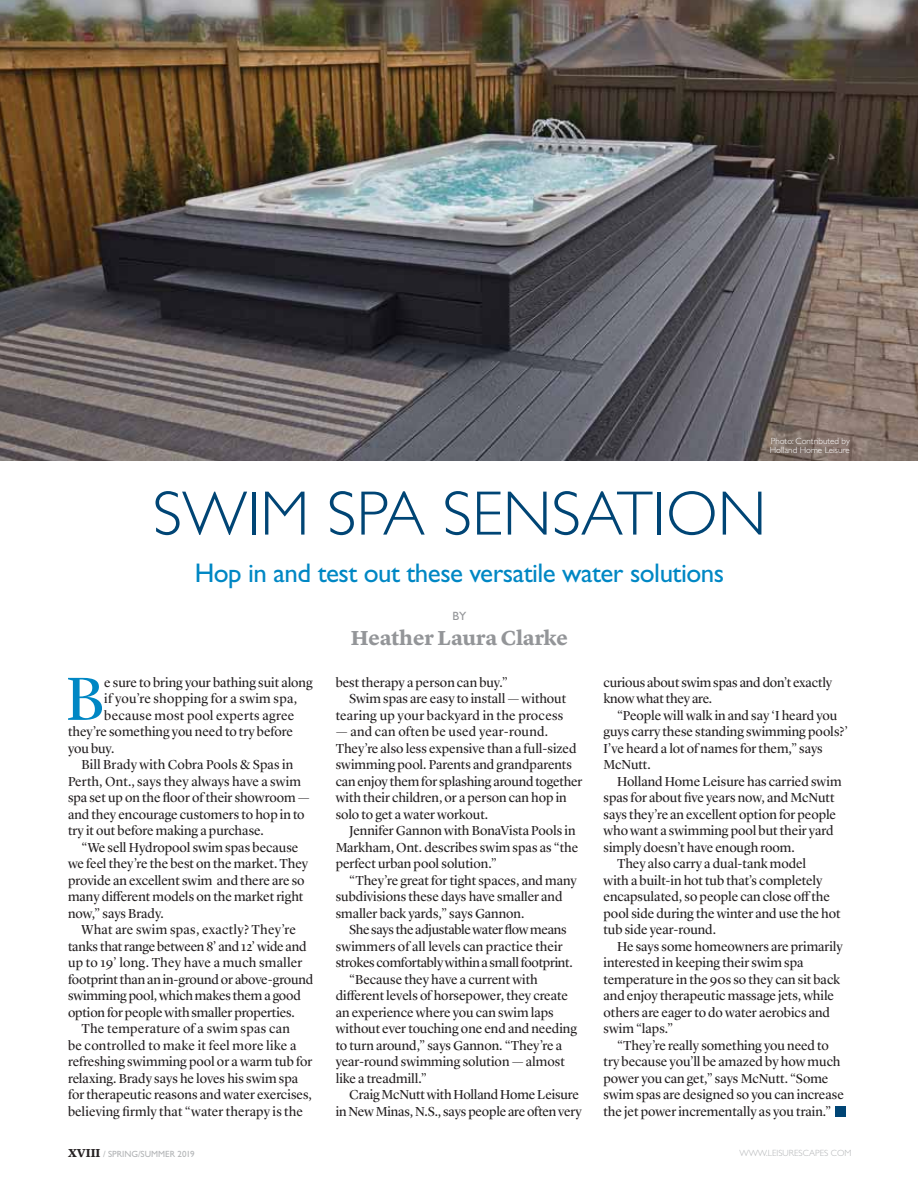
<style>
.page{position:relative;width:918px;height:1188px;background:#fff}
.page>*{position:absolute;margin:0;border:0;box-sizing:border-box;transform-origin:0 0}
.t1{font:63.15px "Lyon Display";color:#0087c4}
.t2{font:300 63px "Gill Sans Std";color:#004575}
.t3{font:27px "Gill Sans Std";letter-spacing:-.02em;color:#0087c4}
.t4{font:700 21px "Lyon Text";letter-spacing:-.01em;color:#939598}
.t5{font:13.5px/16.5px "Lyon Display";color:#231f20}
.t6{font:13.5px "Lyon Display";letter-spacing:.02em;color:#231f20}
.t7{font:13.5px "Lyon Display";letter-spacing:-.02em;color:#231f20}
.t8{font:12px "Gill Sans Std";color:#939598}
.t9{font:300 9px/9px "Gill Sans Std";color:#fff}
.t10{font:9px "Gill Sans Std";color:#b2b4b6}
.t11{font:300 9px "Gill Sans Std";color:#b2b4b6}
.s1{font-family:"Lyon Text";font-weight:700;font-size:12px;color:#231f20}
</style>
<div class="page">
<img style="left:0;top:0;width:918px;height:460px">
<div style="left:835px;top:1106px;width:11px;height:11px;background:#004575"></div>
<p class="t9" style="left:770px;top:437px;width:82px">Photo: Contributed by<br>Holland Home Leisure</p>
<h2 class="t2" style="left:153px;top:491px;width:615px">SWIM SPA SENSATION</h2>
<h3 class="t3" style="left:195px;top:563px;width:531px">Hop in and test out these versatile water solutions</h3>
<p class="t8" style="left:452px;top:612px;width:16px">BY</p>
<h3 class="t4" style="left:351px;top:622px;width:219px">Heather Laura Clarke</h3>
<h1 class="t1" style="left:66px;top:667px;width:40px">B</h1>
<p class="t5" style="left:104px;top:675px;width:210px">e sure to bring your bathing suit along</p>
<p class="t6" style="left:104px;top:692px;width:194px">if you’re shopping for a swim spa,</p>
<p class="t6" style="left:104px;top:709px;width:191px">because most pool experts agree</p>
<p class="t5" style="left:68px;top:724px;width:227px">they’re something you need to try before</p>
<p class="t5" style="left:68px;top:741px;width:48px">you buy.</p>
<p class="t5" style="left:82px;top:757px;width:213px">Bill Brady with Cobra Pools &amp; Spas in</p>
<p class="t5" style="left:68px;top:774px;width:235px">Perth, Ont., says they always have a swim</p>
<p class="t5" style="left:68px;top:790px;width:243px">spa set up on the floor of their showroom —</p>
<p class="t5" style="left:68px;top:807px;width:238px">and they encourage customers to hop in to</p>
<p class="t5" style="left:68px;top:823px;width:197px">try it out before making a purchase.</p>
<p class="t5" style="left:82px;top:840px;width:218px">“We sell Hydropool swim spas because</p>
<p class="t5" style="left:68px;top:856px;width:242px">we feel they’re the best on the market. They</p>
<p class="t5" style="left:68px;top:873px;width:238px">provide an excellent swim and there are so</p>
<p class="t5" style="left:68px;top:889px;width:237px">many different models on the market right</p>
<p class="t5" style="left:68px;top:906px;width:97px">now,” says Brady.</p>
<p class="t6" style="left:82px;top:923px;width:216px">What are swim spas, exactly? They’re</p>
<p class="t5" style="left:68px;top:939px;width:240px">tanks that range between 8’ and 12’ wide and</p>
<p class="t6" style="left:68px;top:956px;width:236px">up to 19’ long. They have a much smaller</p>
<p class="t5" style="left:68px;top:972px;width:247px">footprint than an in-ground or above-ground</p>
<p class="t5" style="left:68px;top:988px;width:235px">swimming pool, which makes them a good</p>
<p class="t5" style="left:68px;top:1005px;width:228px">option for people with smaller properties.</p>
<p class="t6" style="left:82px;top:1022px;width:210px">The temperature of a swim spas can</p>
<p class="t6" style="left:68px;top:1039px;width:230px">be controlled to make it feel more like a</p>
<p class="t5" style="left:68px;top:1054px;width:246px">refreshing swimming pool or a warm tub for</p>
<p class="t5" style="left:68px;top:1071px;width:232px">relaxing. Brady says he loves his swim spa</p>
<p class="t5" style="left:68px;top:1087px;width:245px">for therapeutic reasons and water exercises,</p>
<p class="t5" style="left:68px;top:1104px;width:236px">believing firmly that “water therapy is the</p>
<p class="t5" style="left:336px;top:675px;width:174px">best therapy a person can buy.”</p>
<p class="t5" style="left:349px;top:691px;width:218px">Swim spas are easy to install — without</p>
<p class="t6" style="left:336px;top:709px;width:229px">tearing up your backyard in the process</p>
<p class="t5" style="left:336px;top:724px;width:248px">— and can often be used year-round.<br>They’re also less expensive than a full-sized swimming pool. Parents and grandparents can enjoy them for splashing around together with their children, or a person can hop in solo to get a water workout.</p>
<p class="t5" style="left:336px;top:823px;width:244px;text-indent:14px">Jennifer Gannon with BonaVista Pools in<br>Markham, Ont. describes swim spas as “the perfect urban pool solution.”</p>
<p class="t5" style="left:336px;top:873px;width:243px;text-indent:14px">“They’re great for tight spaces, and many subdivisions these days have smaller and smaller back yards,” says Gannon.</p>
<p class="t7" style="left:349px;top:923px;width:219px">She says the adjustable water flow means</p>
<p class="t5" style="left:336px;top:939px;width:229px">swimmers of all levels can practice their</p>
<p class="t7" style="left:336px;top:956px;width:239px">strokes comfortably within a small footprint.</p>
<p class="t5" style="left:349px;top:972px;width:190px">“Because they have a current with</p>
<p class="t5" style="left:336px;top:988px;width:234px">different levels of horsepower, they create</p>
<p class="t5" style="left:336px;top:1005px;width:220px">an experience where you can swim laps</p>
<p class="t5" style="left:336px;top:1021px;width:243px">without ever touching one end and needing</p>
<p class="t5" style="left:336px;top:1038px;width:228px">to turn around,” says Gannon. “They’re a</p>
<p class="t5" style="left:336px;top:1054px;width:231px">year-round swimming solution — almost</p>
<p class="t5" style="left:336px;top:1070px;width:93px">like a treadmill.”</p>
<p class="t5" style="left:349px;top:1087px;width:231px">Craig McNutt with Holland Home Leisure</p>
<p class="t5" style="left:336px;top:1103px;width:247px">in New Minas, N.S., says people are often very</p>
<p class="t5" style="left:604px;top:675px;width:230px">curious about swim spas and don’t exactly know what they are.</p>
<p class="t5" style="left:604px;top:708px;width:246px;text-indent:14px">“People will walk in and say ‘I heard you guys carry these standing swimming pools?’<br>I’ve heard a lot of names for them,” says<br>McNutt.</p>
<p class="t5" style="left:617px;top:774px;width:226px">Holland Home Leisure has carried swim</p>
<p class="t5" style="left:604px;top:790px;width:232px">spas for about five years now, and McNutt</p>
<p class="t5" style="left:604px;top:807px;width:234px">says they’re an excellent option for people</p>
<p class="t5" style="left:604px;top:823px;width:232px">who want a swimming pool but their yard</p>
<p class="t5" style="left:604px;top:840px;width:193px">simply doesn’t have enough room.</p>
<p class="t5" style="left:617px;top:856px;width:191px">They also carry a dual-tank model</p>
<p class="t5" style="left:604px;top:873px;width:220px">with a built-in hot tub that’s completely</p>
<p class="t5" style="left:604px;top:889px;width:228px">encapsulated, so people can close off the</p>
<p class="t5" style="left:604px;top:906px;width:239px">pool side during the winter and use the hot</p>
<p class="t5" style="left:604px;top:922px;width:114px">tub side year-round.</p>
<p class="t5" style="left:617px;top:939px;width:227px">He says some homeowners are primarily</p>
<p class="t5" style="left:604px;top:955px;width:201px">interested in keeping their swim spa</p>
<p class="t5" style="left:604px;top:972px;width:238px">temperature in the 90s so they can sit back</p>
<p class="t5" style="left:604px;top:988px;width:232px">and enjoy therapeutic massage jets, while</p>
<p class="t5" style="left:604px;top:1005px;width:228px">others are eager to do water aerobics and</p>
<p class="t5" style="left:604px;top:1021px;width:71px">swim “laps.”</p>
<p class="t5" style="left:617px;top:1038px;width:213px">“They’re really something you need to</p>
<p class="t5" style="left:604px;top:1054px;width:238px">try because you’ll be amazed by how much</p>
<p class="t5" style="left:604px;top:1071px;width:226px">power you can get,” says McNutt. “Some</p>
<p class="t5" style="left:604px;top:1087px;width:242px">swim spas are designed so you can increase</p>
<p class="t5" style="left:604px;top:1104px;width:229px">the jet power incrementally as you train.”</p>
<p class="t10" style="left:68px;top:1150px;width:128px"><span class="s1">XVIII</span> / SPRING/SUMMER 2019</p>
<p class="t11" style="left:739px;top:1150px;width:114px">WWW.LEISURESCAPES COM</p>
</div>
